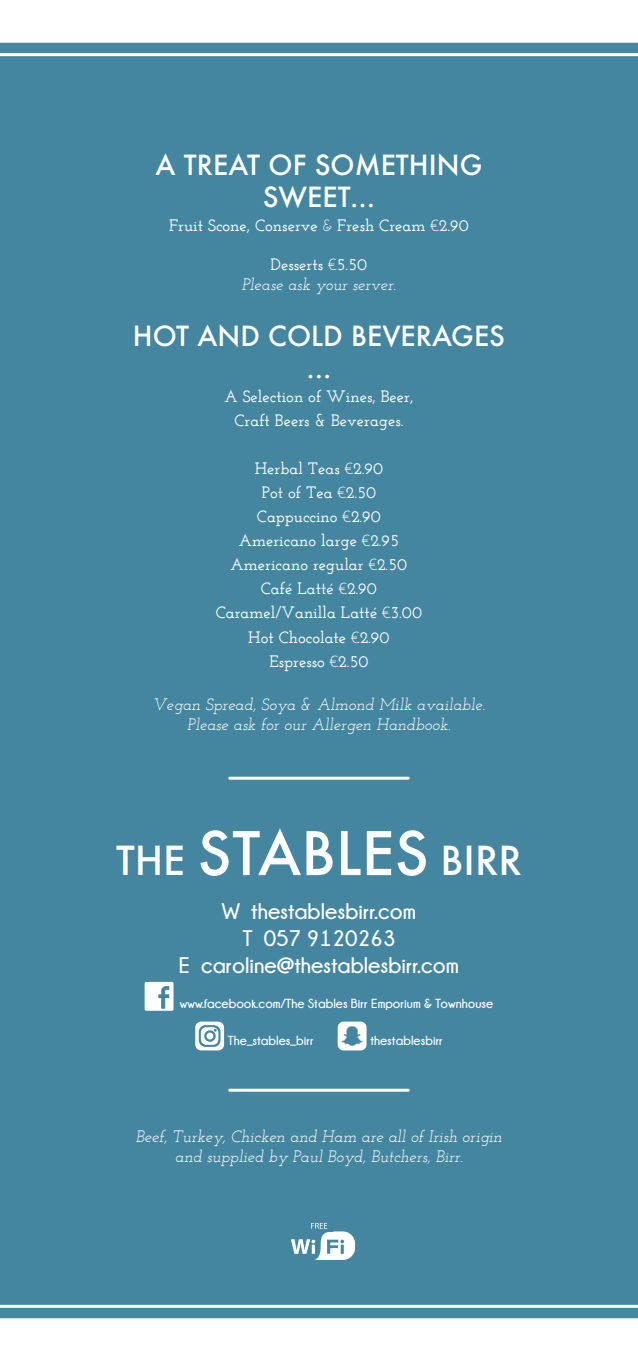
<style>
.page{position:relative;width:638px;height:1361px;background:#fff}
.page>*{position:absolute;margin:0;border:0;box-sizing:border-box;transform-origin:0 0}
.t1{font:500 38.85px "Futura";color:#fff}
.t2{font:500 27px/32.4px "Futura";color:#fff;text-align:center}
.t3{font:700 22.5px "Champagne&Limousines";color:#fff}
.t4{font:600 16.5px "Josefin Slab";color:#fff}
.t5{font:italic 16.5px/19.5px "Josefin Slab";color:#fff;text-align:center}
.t6{font:700 13.2px "Champagne&Limousines";color:#fff}
.s1{font-family:"Champagne&Limousines";font-weight:400;color:#4486a0}
.s2{font-size:58.35px}
</style>
<div class="page">
<div style="left:0;top:42px;width:638px;height:1277px;background:#4486a0"></div>
<hr style="left:230px;top:776px;width:178px;height:3px;background:#fff">
<div style="left:145px;top:982px;width:28px;height:29px;background:#fff;border-radius:2px"></div>
<svg style="left:158px;top:986px;width:11px;height:22px"></svg>
<div style="left:294px;top:1217px;width:50px;height:50px;background:#4486a0;border-radius:50%"></div>
<svg style="left:303px;top:1270px;width:32px;height:10px"></svg>
<svg style="left:280px;top:1223px;width:77px;height:39px"></svg>
<hr style="left:230px;top:1088px;width:178px;height:3px;background:#fff">
<div style="left:195px;top:1021px;width:29px;height:29px;background:#fff;border-radius:6px"></div>
<svg style="left:199px;top:1025px;width:21px;height:22px"></svg>
<div style="left:338px;top:1021px;width:28px;height:29px;background:#fff;border-radius:6px"></div>
<svg style="left:341px;top:1026px;width:22px;height:20px"></svg>
<p class="t2" style="left:155px;top:148px;width:328px">A TREAT OF SOMETHING<br>SWEET...</p>
<p class="t4" style="left:169px;top:216px;width:301px">Fruit Scone, Conserve <span class="s1">&amp;</span> Fresh Cream <span class="s1">€</span>2.90</p>
<p class="t4" style="left:271px;top:255px;width:98px">Desserts <span class="s1">€</span>5.50</p>
<p class="t5" style="left:242px;top:274px;width:156px">Please ask your server.</p>
<p class="t2" style="left:133px;top:319px;width:373px">HOT AND COLD BEVERAGES ...</p>
<p class="t4" style="left:224px;top:387px;width:190px">A Selection of Wines, Beer,</p>
<p class="t4" style="left:234px;top:411px;width:171px">Craft Beers &amp; Beverages.</p>
<p class="t4" style="left:255px;top:459px;width:130px">Herbal Teas <span class="s1">€</span>2.90</p>
<p class="t4" style="left:262px;top:483px;width:116px">Pot of Tea <span class="s1">€</span>2.50</p>
<p class="t4" style="left:257px;top:507px;width:125px">Cappuccino <span class="s1">€</span>2.90</p>
<p class="t4" style="left:239px;top:531px;width:162px">Americano large <span class="s1">€</span>2.95</p>
<p class="t4" style="left:230px;top:555px;width:178px">Americano regular <span class="s1">€</span>2.50</p>
<p class="t4" style="left:261px;top:579px;width:118px">Café Latté <span class="s1">€</span>2.90</p>
<p class="t4" style="left:216px;top:603px;width:208px">Caramel/Vanilla Latté <span class="s1">€</span>3.00</p>
<p class="t4" style="left:248px;top:627px;width:143px">Hot Chocolate <span class="s1">€</span>2.90</p>
<p class="t4" style="left:269px;top:651px;width:101px">Espresso <span class="s1">€</span>2.50</p>
<p class="t5" style="left:153px;top:694px;width:334px">Vegan Spread, Soya &amp; Almond Milk available.</p>
<p class="t5" style="left:187px;top:714px;width:265px">Please ask for our Allergen Handbook.</p>
<p class="t1" style="left:116px;top:834px;width:407px">THE <span class="s2">STABLES</span> BIRR</p>
<p class="t3" style="left:222px;top:899px;width:196px">W thestablesbirr.com</p>
<p class="t3" style="left:242px;top:926px;width:155px">T 057 9120263</p>
<p class="t3" style="left:179px;top:953px;width:282px">E caroline@thestablesbirr.com</p>
<p class="t6" style="left:180px;top:996px;width:315px">www.facebook.com/The Stables Birr Emporium &amp; Townhouse</p>
<p class="t6" style="left:228px;top:1032px;width:87px">The_stables_birr</p>
<p class="t6" style="left:370px;top:1032px;width:74px">thestablesbirr</p>
<p class="t5" style="left:136px;top:1127px;width:368px">Beef, Turkey, Chicken and Ham are all of Irish origin and supplied by Paul Boyd, Butchers, Birr.</p>
</div>
